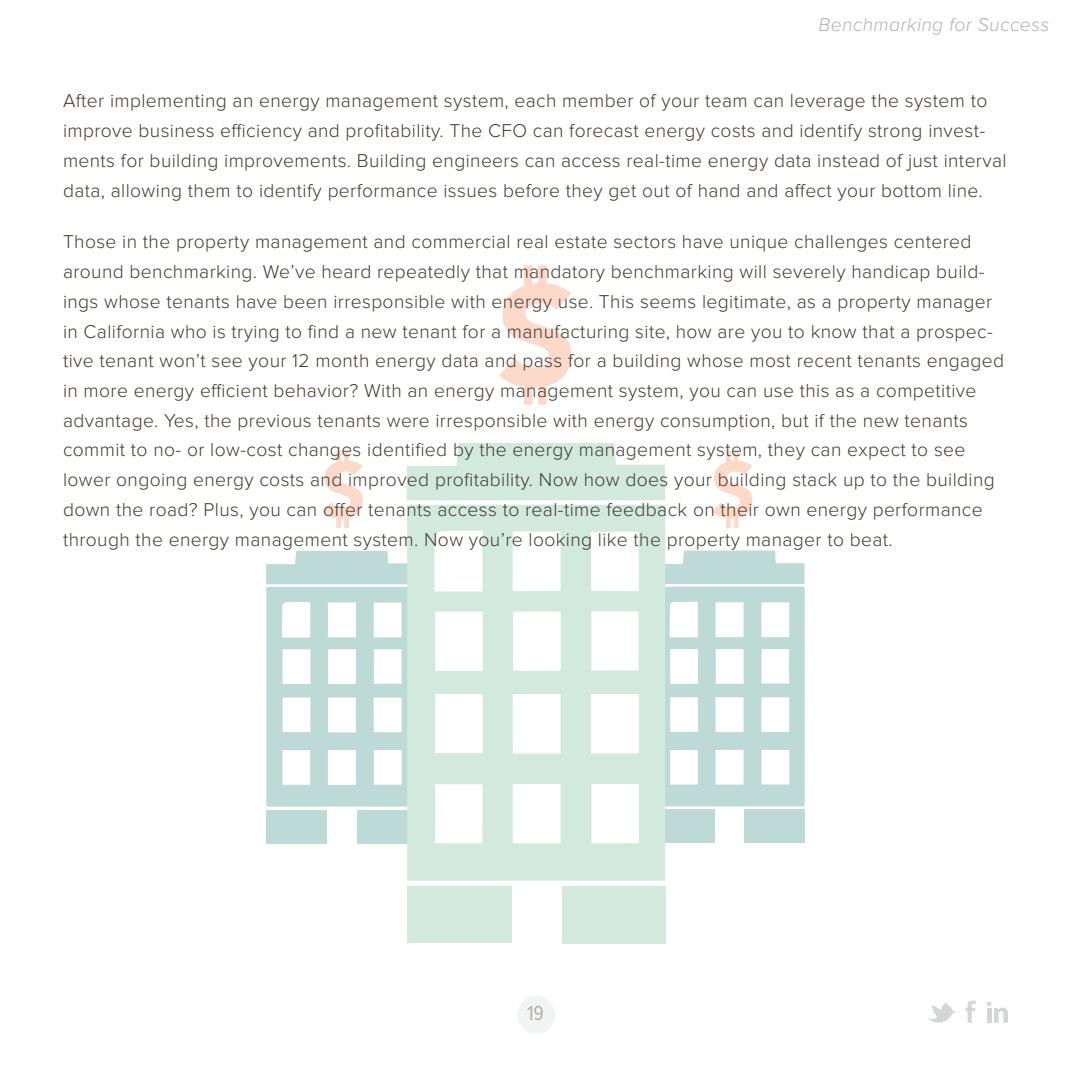
<style>
.page{position:relative;width:1071px;height:1071px;background:#fff}
.page>*{position:absolute;margin:0;border:0;box-sizing:border-box;transform-origin:0 0}
.t1{font:21px "Proxima Nova Cond";color:#b3b1ad}
.t2{font:300 19.25px/29.8px "Proxima Nova";letter-spacing:.02em;color:#413b30}
.t3{font:italic 300 19.25px "Proxima Nova";letter-spacing:.02em;color:#b3b1ad}
</style>
<div class="page">
<svg style="left:665px;top:551px;width:140px;height:255px"></svg>
<div style="left:744px;top:810px;width:61px;height:33px;background:#bedad6"></div>
<div style="left:654px;top:810px;width:61px;height:33px;background:#bedad6"></div>
<svg style="left:266px;top:551px;width:141px;height:256px"></svg>
<div style="left:357px;top:810px;width:60px;height:33px;background:#bedad6"></div>
<div style="left:266px;top:810px;width:61px;height:33px;background:#bedad6"></div>
<svg style="left:407px;top:505px;width:258px;height:376px;fill:#d2eadd"></svg>
<svg style="left:407px;top:443px;width:258px;height:57px"></svg>
<div style="left:562px;top:886px;width:104px;height:57px;background:#d2eadd"></div>
<div style="left:407px;top:886px;width:104px;height:57px;background:#d2eadd"></div>
<svg style="left:499px;top:265px;width:72px;height:140px"></svg>
<svg style="left:323px;top:450px;width:40px;height:78px"></svg>
<svg style="left:712px;top:450px;width:40px;height:78px"></svg>
<div style="left:517px;top:996px;width:38px;height:38px;background:#f2f4f4;border-radius:50%"></div>
<svg style="left:928px;top:1003px;width:27px;height:20px"></svg>
<svg style="left:965px;top:1001px;width:11px;height:22px"></svg>
<svg style="left:987px;top:1002px;width:21px;height:21px"></svg>
<p class="t3" style="left:819px;top:16px;width:233px">Benchmarking for Success</p>
<p class="t2" style="left:63px;top:87px;width:945px">After implementing an energy management system, each member of your team can leverage the system to improve business efficiency and profitability. The CFO can forecast energy costs and identify strong invest&shy;ments for building improvements. Building engineers can access real-time energy data instead of just interval data, allowing them to identify performance issues before they get out of hand and affect your bottom line.</p>
<p class="t2" style="left:63px;top:228px;width:943px">Those in the property management and commercial real estate sectors have unique challenges centered around benchmarking. We’ve heard repeatedly that mandatory benchmarking will severely handicap build&shy;ings whose tenants have been irresponsible with energy use. This seems legitimate, as a property manager in California who is trying to find a new tenant for a manufacturing site, how are you to know that a prospec&shy;tive tenant won’t see your 12 month energy data and pass for a building whose most recent tenants engaged in more energy efficient behavior? With an energy management system, you can use this as a competitive advantage. Yes, the previous tenants were irresponsible with energy consumption, but if the new tenants commit to no- or low-cost changes identified by the energy management system, they can expect to see lower ongoing energy costs and improved profitability. Now how does your building stack up to the building down the road? Plus, you can offer tenants access to real-time feedback on their own energy performance through the energy management system. Now you’re looking like the property manager to beat.</p>
<p class="t1" style="left:527px;top:1003px;width:18px">19</p>
</div>
